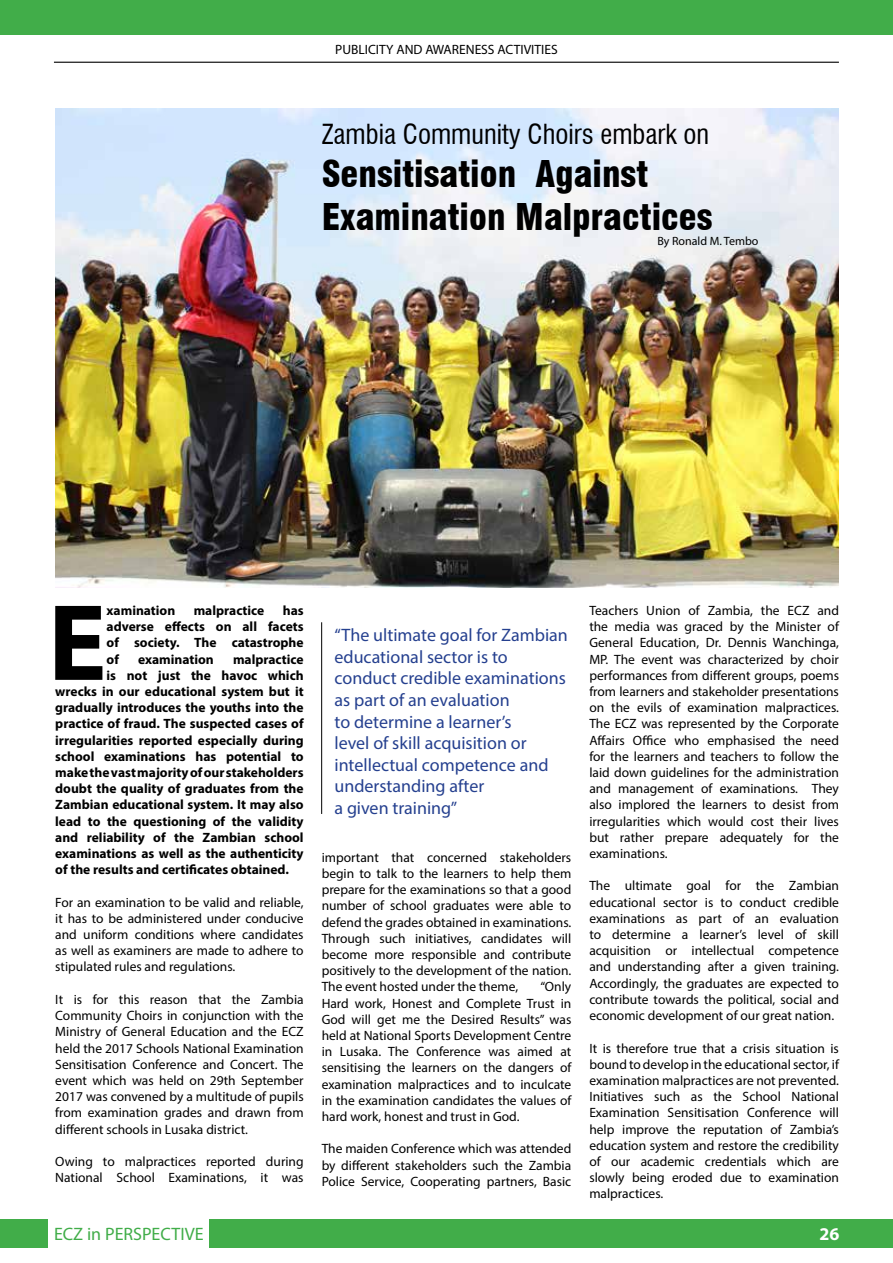
<style>
.page{position:relative;width:893px;height:1263px;background:#fff}
.page>*{position:absolute;margin:0;border:0;box-sizing:border-box;transform-origin:0 0}
.t1{font:700 109.65px "Myriad Pro";color:#000}
.t2{font:900 condensed 36px/43.2px "Swiss 721 BT";color:#000}
.t3{font:condensed 27px "Swiss 721 BT";color:#000}
.t4{font:18px/21.6px "Myriad Pro";color:#25408f}
.t5{font:18px "Myriad Pro";color:#41ad49}
.t6{font:700 18px "Myriad Pro";color:#fff}
.t7{font:13.5px/16.2px "Myriad Pro";color:#000;text-align:justify}
.t8{font:700 13.5px/16.2px "Myriad Pro";color:#000;text-align:justify}
.t9{font:12px "Myriad Pro";color:#000}
</style>
<div class="page">
<hr style="left:54px;top:62px;width:785px;height:1px;background:#000">
<div style="left:0;top:1220px;width:48px;height:28px;background:#41ad49"></div>
<div style="left:209px;top:1220px;width:684px;height:28px;background:#41ad49"></div>
<img style="left:55px;top:108px;width:784px;height:480px">
<div style="left:0;top:0;width:893px;height:35px;background:#41ad49"></div>
<hr style="left:321px;top:622px;width:1px;height:192px;background:#000">
<p class="t7" style="left:335px;top:41px;width:224px">PUBLICITY AND AWARENESS ACTIVITIES</p>
<h3 class="t3" style="left:322px;top:118px;width:389px">Zambia Community Choirs embark on</h3>
<h2 class="t2" style="left:322px;top:152px;width:392px">Sensitisation Against<br>Examination Malpractices</h2>
<p class="t9" style="left:657px;top:233px;width:103px">By Ronald M. Tembo</p>
<h1 class="t1" style="left:48px;top:571px;width:60px">E</h1>
<p class="t8" style="left:107px;top:602px;width:70px">xamination</p>
<p class="t8" style="left:194px;top:602px;width:72px">malpractice</p>
<p class="t8" style="left:107px;top:602px;width:199px;text-indent:176px">has adverse effects on all facets of society. The catastrophe of</p>
<p class="t8" style="left:138px;top:650px;width:77px">examination</p>
<p class="t8" style="left:233px;top:650px;width:72px">malpractice</p>
<p class="t8" style="left:107px;top:667px;width:199px">is not just the havoc which</p>
<p class="t8" style="left:55px;top:683px;width:250px">wrecks in our educational system but it</p>
<p class="t8" style="left:55px;top:699px;width:250px">gradually introduces the youths into the</p>
<p class="t8" style="left:55px;top:715px;width:250px">practice of fraud. The suspected cases of</p>
<p class="t8" style="left:55px;top:731px;width:250px">irregularities reported especially during</p>
<p class="t8" style="left:55px;top:748px;width:250px">school examinations has potential to</p>
<p class="t8" style="left:55px;top:764px;width:250px">make the vast majority of our stakeholders</p>
<p class="t8" style="left:55px;top:780px;width:250px">doubt the quality of graduates from the</p>
<p class="t8" style="left:55px;top:796px;width:250px">Zambian educational system. It may also</p>
<p class="t8" style="left:55px;top:812px;width:250px">lead to the questioning of the validity</p>
<p class="t8" style="left:55px;top:829px;width:250px">and reliability of the Zambian school</p>
<p class="t8" style="left:55px;top:845px;width:250px">examinations as well as the authenticity</p>
<p class="t8" style="left:55px;top:861px;width:235px">of the results and certificates obtained.</p>
<p class="t7" style="left:55px;top:894px;width:250px">For an examination to be valid and reliable, it has to be administered under conducive and uniform conditions where candidates as well as examiners are made to adhere to stipulated rules and regulations.</p>
<p class="t7" style="left:55px;top:991px;width:250px">It is for this reason that the Zambia Community Choirs in conjunction with the Ministry of General Education and the ECZ held the 2017 Schools National Examination Sensitisation Conference and Concert. The event which was held on 29th September 2017 was convened by a multitude of pupils from examination grades and drawn from different schools in Lusaka district.</p>
<p class="t7" style="left:55px;top:1153px;width:250px">Owing to malpractices reported during<br>National School Examinations, it was</p>
<h3 class="t4" style="left:334px;top:624px;width:235px">“The ultimate goal for Zambian educational sector is to conduct credible examinations as part of an evaluation<br>to determine a learner’s<br>level of skill acquisition or intellectual competence and understanding after<br>a given training”</h3>
<p class="t7" style="left:322px;top:849px;width:251px">important that concerned stakeholders begin to talk to the learners to help them prepare for the examinations so that a good number of school graduates were able to defend the grades obtained in examinations.<br>Through such initiatives, candidates will become more responsible and contribute positively to the development of the nation.<br>The event hosted under the theme,</p>
<p class="t7" style="left:322px;top:978px;width:251px;text-indent:219px">“Only Hard work, Honest and Complete Trust in God will get me the Desired Results” was held at National Sports Development Centre in Lusaka. The Conference was aimed at sensitising the learners on the dangers of examination malpractices and to inculcate in the examination candidates the values of hard work, honest and trust in God.</p>
<p class="t7" style="left:322px;top:1140px;width:251px">The maiden Conference which was attended by different stakeholders such the Zambia Police Service, Cooperating partners, Basic</p>
<p class="t7" style="left:589px;top:602px;width:251px">Teachers Union of Zambia, the ECZ and the media was graced by the Minister of General Education, Dr. Dennis Wanchinga, MP. The event was characterized by choir performances from different groups, poems from learners and stakeholder presentations on the evils of examination malpractices.<br>The ECZ was represented by the Corporate Affairs Office who emphasised the need for the learners and teachers to follow the laid down guidelines for the administration and management of examinations. They also implored the learners to desist from irregularities which would cost their lives but rather prepare adequately for the examinations.</p>
<p class="t7" style="left:589px;top:878px;width:251px">The ultimate goal for the Zambian educational sector is to conduct credible examinations as part of an evaluation to determine a learner’s level of skill acquisition or intellectual competence and understanding after a given training.<br>Accordingly, the graduates are expected to contribute towards the political, social and economic development of our great nation.</p>
<p class="t7" style="left:589px;top:1040px;width:251px">It is therefore true that a crisis situation is bound to develop in the educational sector, if examination malpractices are not prevented.<br>Initiatives such as the School National Examination Sensitisation Conference will help improve the reputation of Zambia’s education system and restore the credibility of our academic credentials which are slowly being eroded due to examination malpractices.</p>
<h3 class="t5" style="left:54px;top:1222px;width:151px">ECZ in PERSPECTIVE</h3>
<h3 class="t6" style="left:819px;top:1222px;width:21px">26</h3>
</div>
